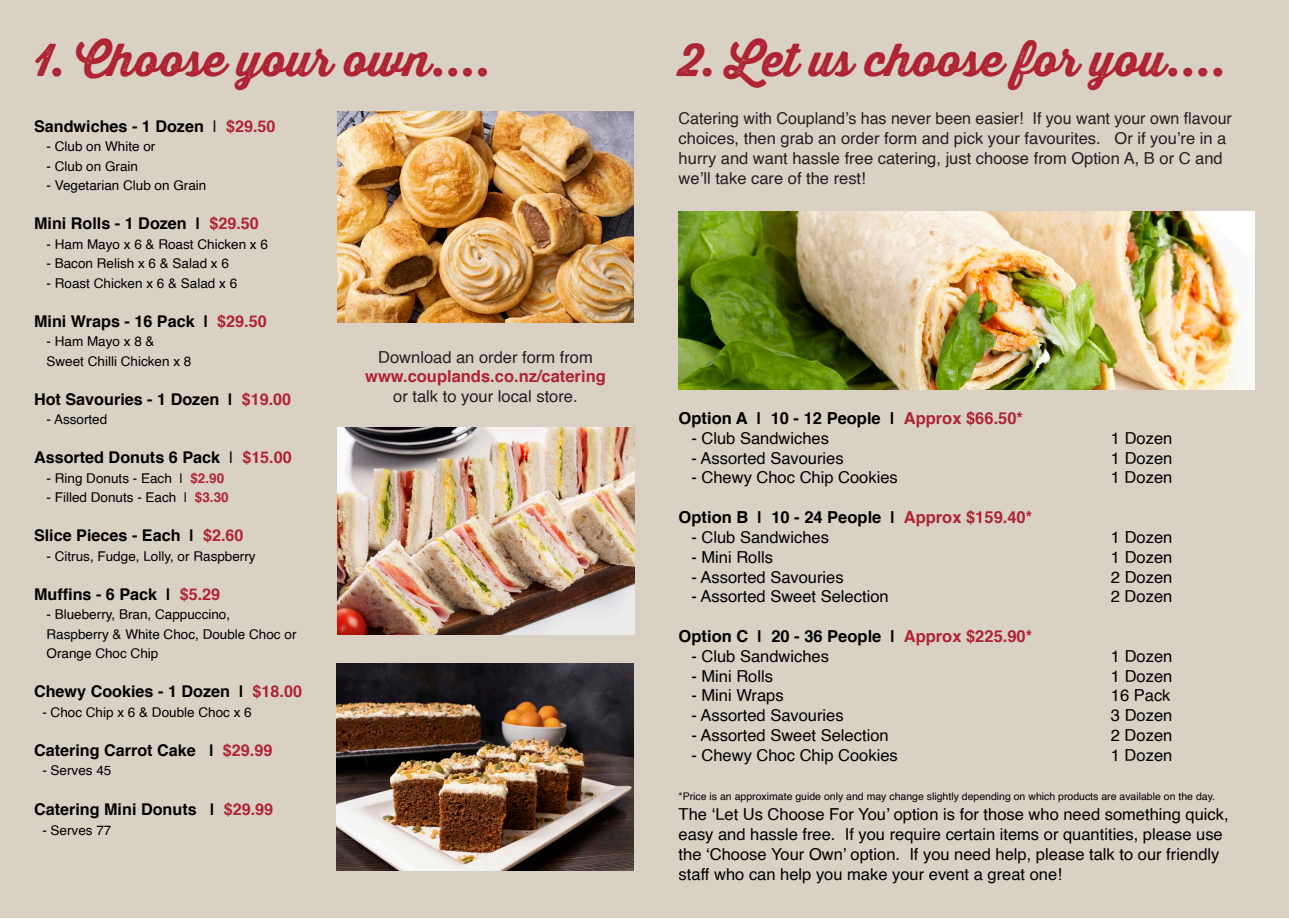
<style>
.page{position:relative;width:1289px;height:919px;background:#fff}
.page>*{position:absolute;margin:0;border:0;box-sizing:border-box;transform-origin:0 0}
.t1{font:45px "Thirsty Rough Bol";color:#af2332}
.t2{font:16.5px/19.8px "Helvetica";color:#000}
.t3{font:16.5px/19.8px "Helvetica";color:#231f20}
.t4{font:700 16.5px "Helvetica";color:#000}
.t5{font:700 16.5px "Helvetica";color:#af2332}
.t6{font:700 16.2px "Helvetica";color:#000}
.t7{font:13.5px/19.5px "Helvetica";color:#000}
.t8{font:10.5px "Helvetica";color:#000}
.s1{font-weight:400}
.s2{color:#af2332}
.s3{font-weight:700;color:#af2332}
</style>
<div class="page">
<div style="left:1px;top:1px;width:1287px;height:917px;background:#dad1c5"></div>
<img style="left:337px;top:112px;width:296px;height:210px">
<img style="left:336px;top:663px;width:297px;height:207px">
<img style="left:338px;top:428px;width:296px;height:206px">
<img style="left:678px;top:212px;width:576px;height:177px">
<p class="t1" style="left:34px;top:26px;width:458px">1. Choose your own....</p>
<p class="t1" style="left:679px;top:26px;width:548px">2. Let us choose for you....</p>
<p class="t6" style="left:34px;top:113px;width:243px">Sandwiches - 1 Dozen <span class="s1">|</span> <span class="s2">$29.50</span></p>
<p class="t7" style="left:47px;top:137px;width:110px">- Club on White or</p>
<p class="t7" style="left:47px;top:156px;width:93px">- Club on Grain</p>
<p class="t7" style="left:47px;top:176px;width:161px">- Vegetarian Club on Grain</p>
<p class="t6" style="left:34px;top:210px;width:226px">Mini Rolls - 1 Dozen | <span class="s2">$29.50</span></p>
<p class="t7" style="left:47px;top:234px;width:223px">- Ham Mayo x 6 &amp; Roast Chicken x 6</p>
<p class="t7" style="left:47px;top:254px;width:184px">- Bacon Relish x 6 &amp; Salad x 6</p>
<p class="t7" style="left:47px;top:273px;width:192px">- Roast Chicken x 6 &amp; Salad x 6</p>
<p class="t6" style="left:34px;top:308px;width:234px">Mini Wraps - 16 Pack | <span class="s2">$29.50</span></p>
<p class="t7" style="left:47px;top:332px;width:110px">- Ham Mayo x 8 &amp;</p>
<p class="t7" style="left:47px;top:351px;width:146px">Sweet Chilli Chicken x 8</p>
<p class="t6" style="left:34px;top:386px;width:259px">Hot Savouries - 1 Dozen | <span class="s2">$19.00</span></p>
<p class="t7" style="left:47px;top:410px;width:62px">- Assorted</p>
<p class="t6" style="left:34px;top:444px;width:259px">Assorted Donuts 6 Pack <span class="s1">|</span> <span class="s2">$15.00</span></p>
<p class="t7" style="left:47px;top:468px;width:179px">- Ring Donuts - Each | <span class="s3">$2.90</span></p>
<p class="t7" style="left:47px;top:488px;width:184px">- Filled Donuts - Each | <span class="s3">$3.30</span></p>
<p class="t6" style="left:34px;top:522px;width:211px">Slice Pieces - Each | <span class="s2">$2.60</span></p>
<p class="t7" style="left:47px;top:546px;width:211px">- Citrus, Fudge, Lolly, or Raspberry</p>
<p class="t6" style="left:34px;top:581px;width:188px">Muffins - 6 Pack | <span class="s2">$5.29</span></p>
<p class="t7" style="left:47px;top:605px;width:185px">- Blueberry, Bran, Cappuccino,</p>
<p class="t7" style="left:47px;top:624px;width:251px">Raspberry &amp; White Choc, Double Choc or<br>Orange Choc Chip</p>
<p class="t6" style="left:34px;top:678px;width:269px">Chewy Cookies - 1 Dozen | <span class="s2">$18.00</span></p>
<p class="t7" style="left:42px;top:702px;width:211px">- Choc Chip x 6 &amp; Double Choc x 6</p>
<p class="t6" style="left:34px;top:737px;width:240px">Catering Carrot Cake | <span class="s2">$29.99</span></p>
<p class="t7" style="left:42px;top:761px;width:71px">- Serves 45</p>
<p class="t6" style="left:34px;top:795px;width:241px">Catering Mini Donuts | <span class="s2">$29.99</span></p>
<p class="t7" style="left:42px;top:820px;width:71px">- Serves 77</p>
<p class="t3" style="left:378px;top:347px;width:216px">Download an order form from</p>
<p class="t5" style="left:365px;top:363px;width:242px">www.couplands.co.nz/catering</p>
<p class="t3" style="left:393px;top:387px;width:186px">or talk to your local store.</p>
<p class="t3" style="left:678px;top:109px;width:555px">Catering with Coupland’s has never been easier! If you want your own flavour choices, then grab an order form and pick your favourites. Or if you’re in a hurry and want hassle free catering, just choose from Option A, B or C and we’ll take care of the rest!</p>
<p class="t4" style="left:678px;top:405px;width:346px">Option A | 10 - 12 People | <span class="s2">Approx $66.50*</span></p>
<p class="t2" style="left:691px;top:428px;width:139px">- Club Sandwiches</p>
<p class="t2" style="left:1110px;top:428px;width:63px">1 Dozen</p>
<p class="t2" style="left:691px;top:448px;width:154px">- Assorted Savouries</p>
<p class="t2" style="left:1110px;top:448px;width:63px">1 Dozen</p>
<p class="t2" style="left:691px;top:468px;width:208px">- Chewy Choc Chip Cookies</p>
<p class="t2" style="left:1110px;top:468px;width:63px">1 Dozen</p>
<p class="t4" style="left:678px;top:504px;width:355px">Option B | 10 - 24 People | <span class="s2">Approx $159.40*</span></p>
<p class="t2" style="left:691px;top:527px;width:139px">- Club Sandwiches</p>
<p class="t2" style="left:1110px;top:527px;width:63px">1 Dozen</p>
<p class="t2" style="left:691px;top:547px;width:83px">- Mini Rolls</p>
<p class="t2" style="left:1110px;top:547px;width:63px">1 Dozen</p>
<p class="t2" style="left:691px;top:567px;width:154px">- Assorted Savouries</p>
<p class="t2" style="left:1110px;top:567px;width:63px">2 Dozen</p>
<p class="t2" style="left:691px;top:587px;width:199px">- Assorted Sweet Selection</p>
<p class="t2" style="left:1110px;top:587px;width:63px">2 Dozen</p>
<p class="t4" style="left:678px;top:622px;width:355px">Option C | 20 - 36 People | <span class="s2">Approx $225.90*</span></p>
<p class="t2" style="left:691px;top:646px;width:139px">- Club Sandwiches</p>
<p class="t2" style="left:1110px;top:646px;width:63px">1 Dozen</p>
<p class="t2" style="left:691px;top:666px;width:83px">- Mini Rolls</p>
<p class="t2" style="left:1110px;top:666px;width:63px">1 Dozen</p>
<p class="t2" style="left:691px;top:686px;width:94px">- Mini Wraps</p>
<p class="t2" style="left:1110px;top:686px;width:61px">16 Pack</p>
<p class="t2" style="left:691px;top:706px;width:154px">- Assorted Savouries</p>
<p class="t2" style="left:1110px;top:706px;width:63px">3 Dozen</p>
<p class="t2" style="left:691px;top:725px;width:199px">- Assorted Sweet Selection</p>
<p class="t2" style="left:1110px;top:725px;width:63px">2 Dozen</p>
<p class="t2" style="left:691px;top:745px;width:208px">- Chewy Choc Chip Cookies</p>
<p class="t2" style="left:1110px;top:745px;width:63px">1 Dozen</p>
<p class="t8" style="left:678px;top:788px;width:538px">*Price is an approximate guide only and may change slightly depending on which products are available on the day.</p>
<p class="t2" style="left:678px;top:805px;width:551px">The ‘Let Us Choose For You’ option is for those who need something quick, easy and hassle free. If you require certain items or quantities, please use the ‘Choose Your Own’ option. If you need help, please talk to our friendly staff who can help you make your event a great one!</p>
</div>
